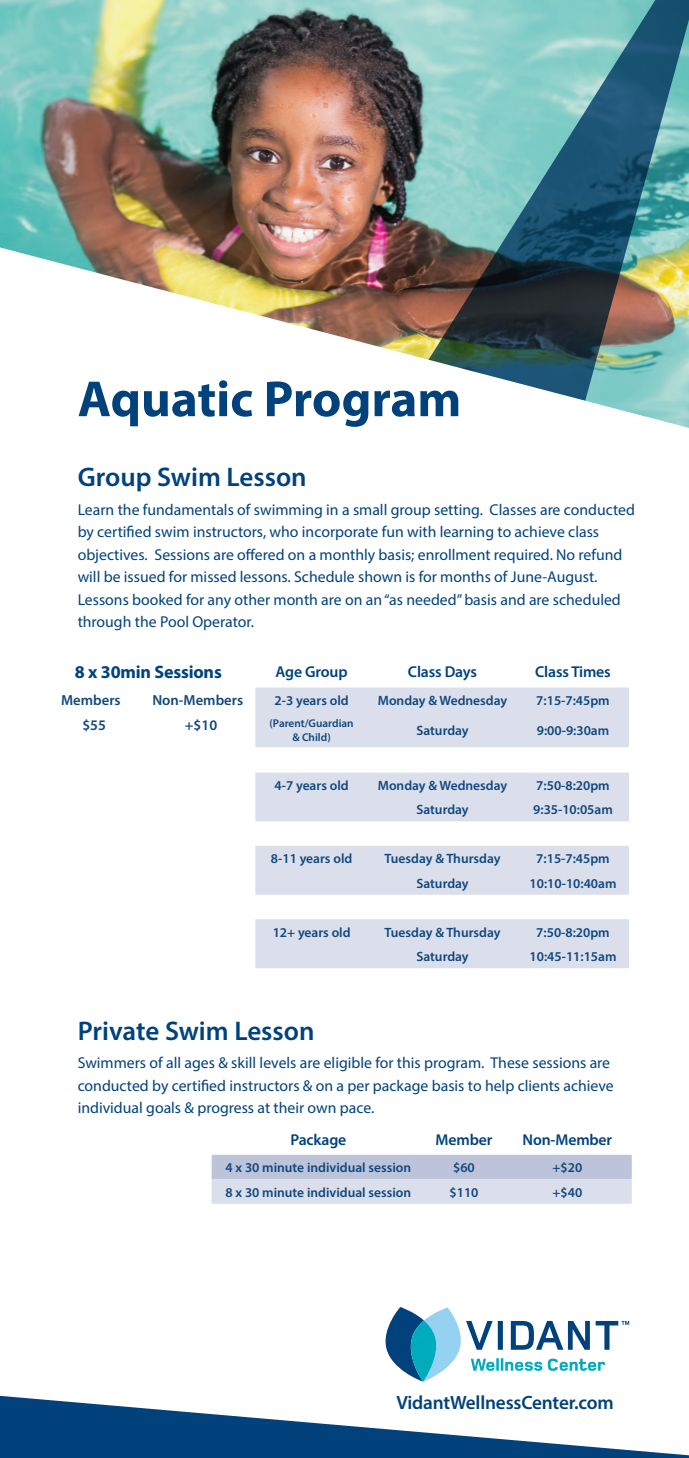
<style>
.page{position:relative;width:689px;height:1458px;background:#fff}
.page>*{position:absolute;margin:0;border:0;box-sizing:border-box;transform-origin:0 0}
.t1{font:700 51.07px "Myriad Pro";color:#01427c}
.t2{font:600 27px "Myriad Pro";color:#01427c}
.t3{font:600 19.12px "Myriad Pro";letter-spacing:-.01em;color:#01427c}
.t4{font:700 18px "Myriad Pro";letter-spacing:-.01em;color:#01427c}
.t5{font:15.75px/22.5px "Myriad Pro";color:#01427c}
.t6{font:600 15.75px "Myriad Pro";letter-spacing:-.01em;color:#01427c}
.t7{font:600 14.62px "Myriad Pro";color:#0f477f}
.t8{font:600 13.5px "Myriad Pro";color:#0f477f}
.t9{font:600 11.25px/13.5px "Myriad Pro";color:#0f477f;text-align:center}
</style>
<div class="page">
<img style="left:0;top:0;width:688px;height:428px">
<svg style="left:428px;top:0;width:260px;height:401px;background:#658f91"></svg>
<svg style="left:0;top:1396px;width:688px;height:62px;fill:#01427c"></svg>
<svg style="left:255px;top:688px;width:374px;height:280px;fill:#dbdfeb"></svg>
<svg style="left:255px;top:747px;width:374px;height:25px"></svg>
<svg style="left:211px;top:1155px;width:420px;height:49px;background:#ccd2e3"></svg>
<svg style="left:385px;top:1307px;width:244px;height:75px"></svg>
<h1 class="t1" style="left:78px;top:366px;width:385px">Aquatic Program</h1>
<h2 class="t2" style="left:78px;top:460px;width:230px">Group Swim Lesson</h2>
<p class="t5" style="left:78px;top:498px;width:558px">Learn the fundamentals of swimming in a small group setting. Classes are conducted by certified swim instructors, who incorporate fun with learning to achieve class objectives. Sessions are offered on a monthly basis; enrollment required. No refund will be issued for missed lessons. Schedule shown is for months of June-August.<br>Lessons booked for any other month are on an “as needed” basis and are scheduled through the Pool Operator.</p>
<p class="t4" style="left:75px;top:660px;width:148px">8 x 30min Sessions</p>
<p class="t6" style="left:275px;top:662px;width:74px">Age Group</p>
<p class="t6" style="left:408px;top:662px;width:71px">Class Days</p>
<p class="t6" style="left:535px;top:662px;width:77px">Class Times</p>
<p class="t7" style="left:61px;top:691px;width:61px">Members</p>
<p class="t7" style="left:152px;top:691px;width:92px">Non-Members</p>
<p class="t8" style="left:274px;top:692px;width:76px">2-3 years old</p>
<p class="t8" style="left:378px;top:692px;width:131px">Monday &amp; Wednesday</p>
<p class="t8" style="left:536px;top:692px;width:75px">7:15-7:45pm</p>
<p class="t7" style="left:82px;top:716px;width:25px">$55</p>
<p class="t7" style="left:185px;top:716px;width:34px">+$10</p>
<p class="t9" style="left:269px;top:716px;width:86px">(Parent/Guardian &amp; Child)</p>
<p class="t8" style="left:416px;top:722px;width:54px">Saturday</p>
<p class="t8" style="left:536px;top:722px;width:74px">9:00-9:30am</p>
<p class="t8" style="left:274px;top:777px;width:76px">4-7 years old</p>
<p class="t8" style="left:378px;top:777px;width:131px">Monday &amp; Wednesday</p>
<p class="t8" style="left:536px;top:777px;width:75px">7:50-8:20pm</p>
<p class="t8" style="left:416px;top:801px;width:54px">Saturday</p>
<p class="t8" style="left:533px;top:801px;width:81px">9:35-10:05am</p>
<p class="t8" style="left:271px;top:850px;width:83px">8-11 years old</p>
<p class="t8" style="left:384px;top:850px;width:117px">Tuesday &amp; Thursday</p>
<p class="t8" style="left:536px;top:850px;width:75px">7:15-7:45pm</p>
<p class="t8" style="left:416px;top:874px;width:54px">Saturday</p>
<p class="t8" style="left:529px;top:874px;width:88px">10:10-10:40am</p>
<p class="t8" style="left:272px;top:923px;width:79px">12+ years old</p>
<p class="t8" style="left:384px;top:923px;width:117px">Tuesday &amp; Thursday</p>
<p class="t8" style="left:536px;top:923px;width:75px">7:50-8:20pm</p>
<p class="t8" style="left:416px;top:948px;width:54px">Saturday</p>
<p class="t8" style="left:529px;top:948px;width:88px">10:45-11:15am</p>
<h2 class="t2" style="left:78px;top:1013px;width:238px">Private Swim Lesson</h2>
<p class="t5" style="left:78px;top:1051px;width:537px">Swimmers of all ages &amp; skill levels are eligible for this program. These sessions are conducted by certified instructors &amp; on a per package basis to help clients achieve individual goals &amp; progress at their own pace.</p>
<p class="t6" style="left:290px;top:1129px;width:57px">Package</p>
<p class="t6" style="left:435px;top:1129px;width:58px">Member</p>
<p class="t6" style="left:522px;top:1129px;width:91px">Non-Member</p>
<p class="t8" style="left:225px;top:1159px;width:187px">4 x 30 minute individual session</p>
<p class="t8" style="left:453px;top:1159px;width:23px">$60</p>
<p class="t8" style="left:552px;top:1159px;width:31px">+$20</p>
<p class="t8" style="left:225px;top:1183px;width:187px">8 x 30 minute individual session</p>
<p class="t8" style="left:449px;top:1183px;width:30px">$110</p>
<p class="t8" style="left:552px;top:1183px;width:31px">+$40</p>
<p class="t3" style="left:396px;top:1391px;width:219px">VidantWellnessCenter.com</p>
</div>
